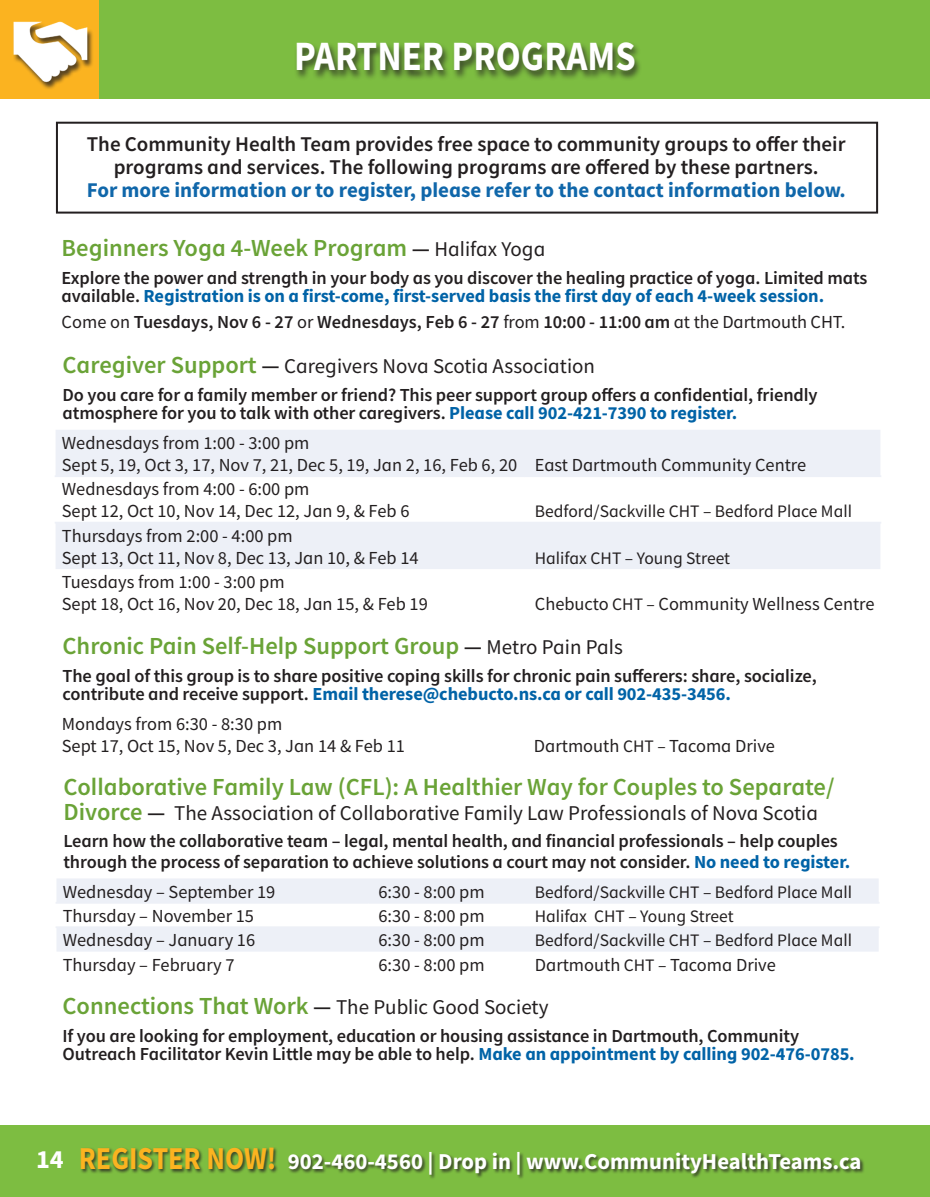
<style>
.page{position:relative;width:930px;height:1197px;background:#fff}
.page>*{position:absolute;margin:0;border:0;box-sizing:border-box;transform-origin:0 0}
.t1{font:700 41.82px "Source Sans Pro";color:#fff;scale:.88 1}
.t2{font:600 24.5px "Source Sans Pro";color:#6aa337}
.t3{font:700 22.75px "Source Sans Pro";color:#fff}
.t4{font:21px "Source Sans Pro";color:#231f20}
.t5{font:600 21px/22.8px "Source Sans Pro";color:#231f20;text-align:center}
.t6{font:700 21px "Source Sans Pro";color:#1067aa}
.t7{font:600 18.38px/18.4px "Source Sans Pro";letter-spacing:-.005em;color:#231f20}
.t8{font:18.38px/22.1px "Source Sans Pro";color:#231f20}
.t9{font:17.5px "Source Sans Pro";color:#231f20}
.s1{font-size:22.75px;color:#231f20}
.s2{font-weight:400;font-size:21px;color:#231f20}
.s3{font-weight:700;color:#0163a7}
.s4{font-weight:400}
.s5{font-weight:600;font-size:24.5px;color:#6aa337}
.s6{font-weight:600;font-size:22.75px}
.s7{font-size:17.5px}
.s8{font-size:26.25px}
.s9{font-size:31.85px;color:#fbb320}
</style>
<div class="page">
<div style="left:0;top:1125px;width:929px;height:72px;background:#7dbd41"></div>
<div style="left:80px;top:1147px;width:784px;height:32px;background:#231f20;opacity:.75"></div>
<div style="left:98px;top:0;width:831px;height:98px;background:#7dbd41"></div>
<div style="left:0;top:0;width:98px;height:98px;background:#fbb320"></div>
<div style="left:293px;top:42px;width:349px;height:39px;background:#231f20;opacity:.75"></div>
<div style="left:56px;top:122px;width:821px;height:92px;border:2px solid #231f20"></div>
<svg style="left:56px;top:879px;width:822px;height:73px;fill:#edf0f7"></svg>
<hr style="left:56px;top:902px;width:312px;height:2px;background:#edf0f7">
<hr style="left:368px;top:902px;width:156px;height:2px;background:#edf0f7">
<hr style="left:524px;top:902px;width:355px;height:2px;background:#edf0f7">
<hr style="left:56px;top:926px;width:312px;height:2px;background:#edf0f7">
<hr style="left:368px;top:926px;width:156px;height:2px;background:#edf0f7">
<hr style="left:524px;top:926px;width:355px;height:2px;background:#edf0f7">
<svg style="left:56px;top:430px;width:824px;height:139px;fill:#edf0f7"></svg>
<hr style="left:55px;top:475px;width:469px;height:2px;background:#edf0f7">
<hr style="left:524px;top:475px;width:357px;height:2px;background:#edf0f7">
<hr style="left:55px;top:522px;width:469px;height:2px;background:#edf0f7">
<hr style="left:524px;top:522px;width:357px;height:2px;background:#edf0f7">
<div style="left:13px;top:23px;width:81px;height:67px;background:#231f20;opacity:.75"></div>
<img style="left:13px;top:21px;width:77px;height:68px">
<h1 class="t1" style="left:294px;top:28px;width:389px">PARTNER PROGRAMS</h1>
<p class="t5" style="left:87px;top:133px;width:760px">The Community Health Team provides free space to community groups to offer their programs and services. The following programs are offered by these partners.</p>
<p class="t6" style="left:87px;top:176px;width:760px">For more information or to register, please refer to the contact information below.</p>
<h2 class="t2" style="left:62px;top:232px;width:485px">Beginners Yoga 4-Week Program <span class="s1">—</span> <span class="s2">Halifax Yoga</span></h2>
<p class="t7" style="left:62px;top:268px;width:807px">Explore the power and strength in your body as you discover the healing practice of yoga. Limited mats available. <span class="s3">Registration is on a first-come, first-served basis the first day of each 4-week session.</span></p>
<p class="t7" style="left:62px;top:313px;width:785px"><span class="s4">Come on</span> Tuesdays, Nov 6 - 27 <span class="s4">or</span> Wednesdays, Feb 6 - 27 <span class="s4">from</span> 10:00 - 11:00 am <span class="s4">at the Dartmouth CHT.</span></p>
<p class="t4" style="left:62px;top:353px;width:534px"><span class="s5">Caregiver Support</span> <span class="s6">—</span> Caregivers Nova Scotia Association</p>
<p class="t7" style="left:62px;top:386px;width:756px">Do you care for a family member or friend? This peer support group offers a confidential, friendly atmosphere for you to talk with other caregivers. <span class="s3">Please call 902-421-7390 to register.</span></p>
<p class="t8" style="left:62px;top:432px;width:745px">Wednesdays from 1:00 - 3:00 pm<br>Sept 5, 19, Oct 3, 17, Nov 7, 21, Dec 5, 19, Jan 2, 16, Feb 6, 20 East Dartmouth Community Centre</p>
<p class="t8" style="left:62px;top:478px;width:349px">Wednesdays from 4:00 - 6:00 pm<br>Sept 12, Oct 10, Nov 14, Dec 12, Jan 9, &amp; Feb 6</p>
<p class="t9" style="left:534px;top:500px;width:318px">Bedford/Sackville CHT – Bedford Place Mall</p>
<p class="t8" style="left:62px;top:525px;width:358px">Thursdays from 2:00 - 4:00 pm<br>Sept 13, Oct 11, Nov 8, Dec 13, Jan 10, &amp; Feb 14</p>
<p class="t8" style="left:62px;top:571px;width:367px">Tuesdays from 1:00 - 3:00 pm<br>Sept 18, Oct 16, Nov 20, Dec 18, Jan 15, &amp; Feb 19</p>
<p class="t9" style="left:534px;top:547px;width:197px">Halifax CHT – Young Street</p>
<p class="t8" style="left:534px;top:593px;width:341px">Chebucto <span class="s7">CHT –</span> Community Wellness Centre</p>
<h2 class="t2" style="left:62px;top:630px;width:561px">Chronic Pain Self-Help Support Group <span class="s1">—</span> <span class="s2">Metro Pain Pals</span></h2>
<p class="t7" style="left:62px;top:666px;width:755px">The goal of this group is to share positive coping skills for chronic pain sufferers: share, socialize, contribute and receive support. <span class="s3">Email therese@chebucto.ns.ca or call 902-435-3456.</span></p>
<p class="t8" style="left:62px;top:712px;width:344px">Mondays from 6:30 - 8:30 pm<br>Sept 17, Oct 15, Nov 5, Dec 3, Jan 14 &amp; Feb 11</p>
<p class="t8" style="left:534px;top:734px;width:242px">Dartmouth <span class="s7">CHT –</span> Tacoma Drive</p>
<h2 class="t2" style="left:63px;top:771px;width:772px">Collaborative Family Law (CFL): A Healthier Way for Couples to Separate/</h2>
<p class="t4" style="left:63px;top:799px;width:755px"><span class="s5">Divorce</span> <span class="s6">—</span> The Association of Collaborative Family Law Professionals of Nova Scotia</p>
<p class="t7" style="left:63px;top:830px;width:788px;line-height:21px">Learn how the collaborative team – legal, mental health, and financial professionals – help couples through the process of separation to achieve solutions a court may not consider. <span class="s3">No need to register.</span></p>
<p class="t8" style="left:63px;top:880px;width:214px">Wednesday – September 19</p>
<p class="t8" style="left:378px;top:880px;width:108px">6:30 - 8:00 pm</p>
<p class="t9" style="left:534px;top:881px;width:318px">Bedford/Sackville CHT – Bedford Place Mall</p>
<p class="t8" style="left:63px;top:905px;width:193px">Thursday – November 15</p>
<p class="t8" style="left:378px;top:905px;width:108px">6:30 - 8:00 pm</p>
<p class="t9" style="left:534px;top:905px;width:200px">Halifax CHT – Young Street</p>
<p class="t8" style="left:63px;top:929px;width:194px">Wednesday – January 16</p>
<p class="t8" style="left:378px;top:929px;width:108px">6:30 - 8:00 pm</p>
<p class="t9" style="left:534px;top:929px;width:318px">Bedford/Sackville CHT – Bedford Place Mall</p>
<p class="t8" style="left:63px;top:953px;width:173px">Thursday – February 7</p>
<p class="t8" style="left:378px;top:953px;width:108px">6:30 - 8:00 pm</p>
<p class="t8" style="left:534px;top:953px;width:242px">Dartmouth <span class="s7">CHT –</span> Tacoma Drive</p>
<p class="t4" style="left:62px;top:994px;width:487px"><span class="s5">Connections That Work</span> <span class="s6">—</span> The Public Good Society</p>
<p class="t7" style="left:62px;top:1026px;width:793px">If you are looking for employment, education or housing assistance in Dartmouth, Community<br>Outreach Facilitator Kevin Little may be able to help. <span class="s3">Make an appointment by calling 902-476-0785.</span></p>
<p class="t3" style="left:36px;top:1146px;width:826px"><span class="s8">14</span> <span class="s9">REGISTER NOW!</span> 902-460-4560 | Drop in | www.CommunityHealthTeams.ca</p>
</div>
